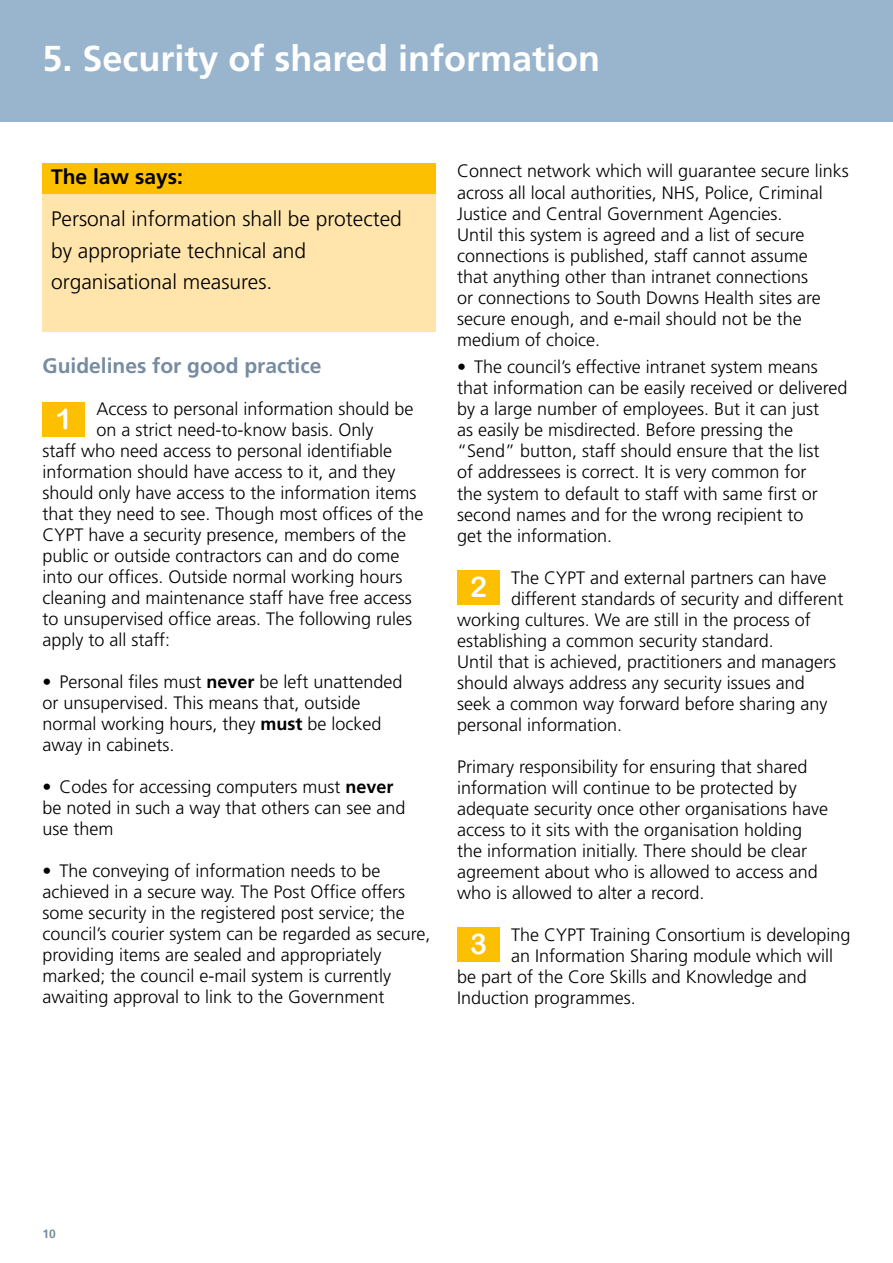
<style>
.page{position:relative;width:893px;height:1263px;background:#fff}
.page>*{position:absolute;margin:0;border:0;box-sizing:border-box;transform-origin:0 0}
.t1{font:700 36px "Frutiger";color:#fff}
.t2{font:28.5px "Arial Rounded MT Bold";color:#fff}
.t3{font:300 21px/31.5px "Frutiger";color:#000}
.t4{font:700 21px "Frutiger";color:#768ca0}
.t5{font:700 21px "Frutiger";color:#000}
.t6{font:300 18px/21px "Frutiger";color:#000}
.t7{font:700 12px "Frutiger";color:#768ca0}
.s1{font-weight:700}
</style>
<div class="page">
<div style="left:0;top:0;width:893px;height:121px;background:#99b5cd"></div>
<div style="left:43px;top:184px;width:393px;height:147px;background:#ffe5ab"></div>
<div style="left:43px;top:163px;width:393px;height:31px;background:#fcc000"></div>
<div style="left:43px;top:402px;width:42px;height:34px;background:#fcc000"></div>
<div style="left:457px;top:570px;width:42px;height:34px;background:#fcc000"></div>
<div style="left:457px;top:927px;width:42px;height:34px;background:#fcc000"></div>
<h1 class="t1" style="left:43px;top:37px;width:559px">5. Security of shared information</h1>
<p class="t5" style="left:51px;top:165px;width:133px">The law says:</p>
<p class="t3" style="left:51px;top:203px;width:352px">Personal information shall be protected by appropriate technical and organisational measures.</p>
<p class="t4" style="left:43px;top:354px;width:280px">Guidelines for good practice</p>
<p class="t6" style="left:97px;top:398px;width:319px">Access to personal information should be</p>
<p class="t6" style="left:97px;top:420px;width:279px">on a strict need-to-know basis. Only</p>
<p class="t6" style="left:43px;top:441px;width:351px">staff who need access to personal identifiable</p>
<p class="t6" style="left:43px;top:462px;width:355px">information should have access to it, and they</p>
<p class="t6" style="left:43px;top:483px;width:376px">should only have access to the information items</p>
<p class="t6" style="left:43px;top:504px;width:383px">that they need to see. Though most offices of the</p>
<p class="t6" style="left:43px;top:525px;width:365px">CYPT have a security presence, members of the</p>
<p class="t6" style="left:43px;top:546px;width:359px">public or outside contractors can and do come</p>
<p class="t6" style="left:43px;top:567px;width:362px">into our offices. Outside normal working hours</p>
<p class="t6" style="left:43px;top:588px;width:371px">cleaning and maintenance staff have free access</p>
<p class="t6" style="left:43px;top:609px;width:371px">to unsupervised office areas. The following rules</p>
<p class="t6" style="left:43px;top:630px;width:129px">apply to all staff:</p>
<p class="t6" style="left:43px;top:672px;width:362px">• Personal files must <span class="s1">never</span> be left unattended or unsupervised. This means that, outside normal working hours, they <span class="s1">must</span> be locked away in cabinets.</p>
<p class="t6" style="left:43px;top:777px;width:365px">• Codes for accessing computers must <span class="s1">never </span>be noted in such a way that others can see and use them</p>
<p class="t6" style="left:43px;top:861px;width:390px">• The conveying of information needs to be achieved in a secure way. The Post Office offers some security in the registered post service; the council’s courier system can be regarded as secure, providing items are sealed and appropriately marked; the council e-mail system is currently awaiting approval to link to the Government</p>
<h2 class="t2" style="left:56px;top:402px;width:18px">1</h2>
<p class="t6" style="left:457px;top:161px;width:393px">Connect network which will guarantee secure links across all local authorities, NHS, Police, Criminal Justice and Central Government Agencies.<br>Until this system is agreed and a list of secure connections is published, staff cannot assume<br>that anything other than intranet connections<br>or connections to South Downs Health sites are secure enough, and e-mail should not be the medium of choice.</p>
<p class="t6" style="left:457px;top:357px;width:392px">• The council’s effective intranet system means that information can be easily received or delivered by a large number of employees. But it can just<br>as easily be misdirected. Before pressing the “Send” button, staff should ensure that the list<br>of addressees is correct. It is very common for<br>the system to default to staff with same first or second names and for the wrong recipient to<br>get the information.</p>
<p class="t6" style="left:511px;top:567px;width:317px">The CYPT and external partners can have</p>
<p class="t6" style="left:511px;top:588px;width:334px">different standards of security and different</p>
<p class="t6" style="left:457px;top:609px;width:355px">working cultures. We are still in the process of</p>
<p class="t6" style="left:457px;top:630px;width:318px">establishing a common security standard.</p>
<p class="t6" style="left:457px;top:651px;width:381px">Until that is achieved, practitioners and managers</p>
<p class="t6" style="left:457px;top:672px;width:349px">should always address any security issues and</p>
<p class="t6" style="left:457px;top:693px;width:372px">seek a common way forward before sharing any</p>
<p class="t6" style="left:457px;top:714px;width:167px">personal information.</p>
<p class="t6" style="left:457px;top:756px;width:373px">Primary responsibility for ensuring that shared information will continue to be protected by adequate security once other organisations have access to it sits with the organisation holding the information initially. There should be clear agreement about who is allowed to access and who is allowed to alter a record.</p>
<p class="t6" style="left:511px;top:924px;width:341px">The CYPT Training Consortium is developing</p>
<p class="t6" style="left:511px;top:945px;width:324px">an Information Sharing module which will</p>
<p class="t6" style="left:457px;top:966px;width:351px">be part of the Core Skills and Knowledge and</p>
<p class="t6" style="left:457px;top:987px;width:180px">Induction programmes.</p>
<h2 class="t2" style="left:470px;top:570px;width:18px">2</h2>
<h2 class="t2" style="left:470px;top:927px;width:18px">3</h2>
<p class="t7" style="left:43px;top:1227px;width:15px">10</p>
</div>
